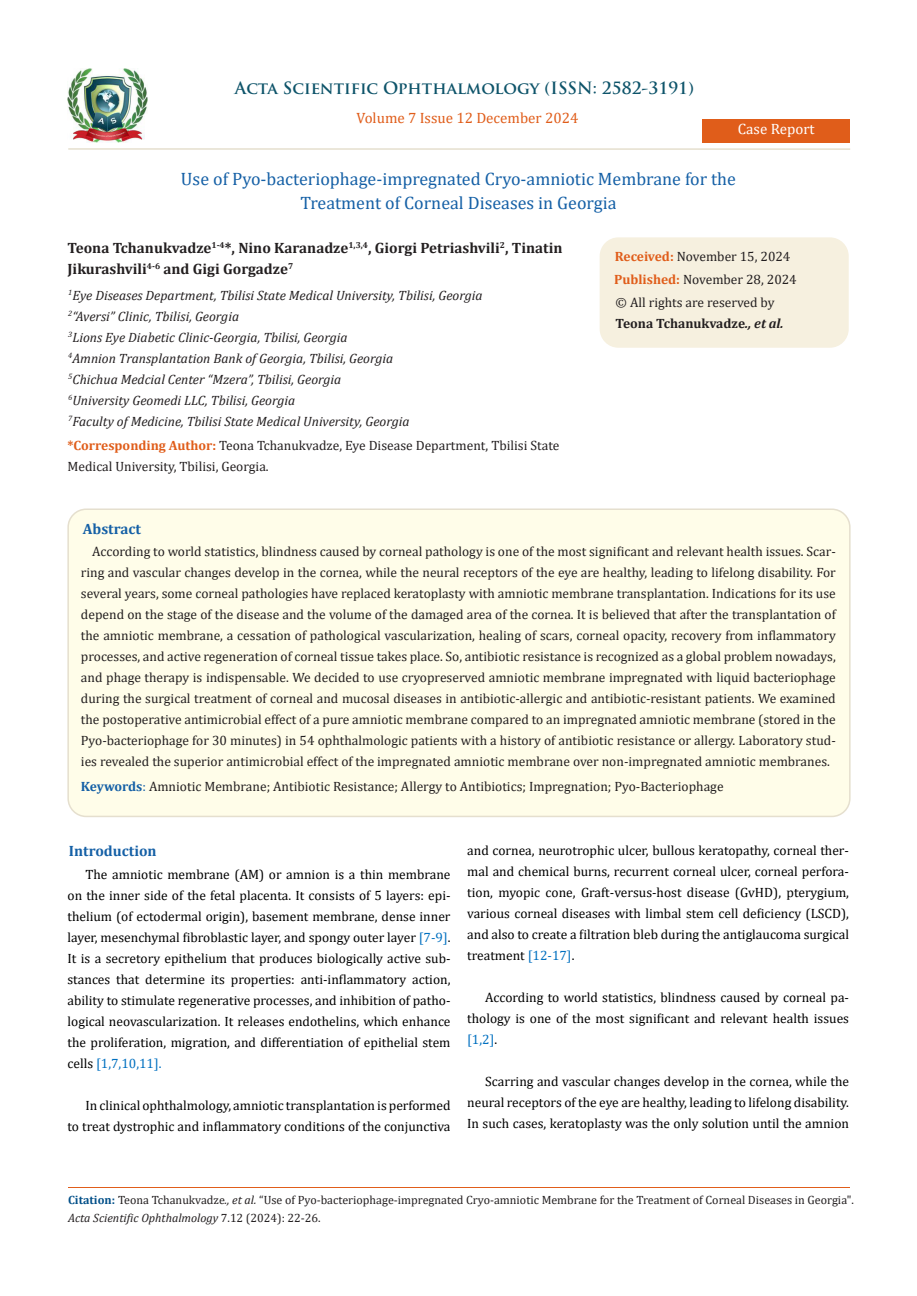
<style>
.page{position:relative;width:917px;height:1296px;background:#fff}
.page>*{position:absolute;margin:0;border:0;box-sizing:border-box;transform-origin:0 0}
.t1{font:18px/24px "Cambria";color:#1560a6;text-align:center}
.t2{font:700 16.5px "Trajan Pro";color:#0e546a}
.t3{font:700 15px/21px "Cambria";color:#231f20}
.t4{font:15px "Cambria";color:#e05d1a}
.t5{font:700 15px "Cambria";color:#1560a6}
.t6{font:15px "Cambria";color:#fff}
.t7{font:13.5px/21px "Cambria";color:#231f20}
.t8{font:13.5px/21px "Cambria";color:#000;text-align:justify}
.t9{font:italic 13.5px "Cambria";color:#231f20}
.t10{font:12px/18px "Cambria";color:#231f20}
.s1{font-weight:700;color:#e05d1a}
.s2{font-weight:700}
.s3{font-weight:700;font-style:italic}
.s4{font-weight:700;color:#1560a6}
.s5{color:#1560a6}
.s6{color:#0070c0}
.s7{font-weight:700;color:#035089}
.s8{font-style:italic}
</style>
<div class="page">
<img style="left:67px;top:68px;width:81px;height:74px">
<div style="left:702px;top:119px;width:148px;height:23px;background:#e05d1a"></div>
<div style="left:600px;top:238px;width:248px;height:109px;background:#f6f0df;border-radius:18px"></div>
<div style="left:599px;top:237px;width:249px;height:111px;border:2px solid #f6f0df;border-radius:18px"></div>
<div style="left:68px;top:509px;width:781px;height:307px;background:#fffde9;border-radius:18px"></div>
<div style="left:67px;top:508px;width:783px;height:309px;border:2px solid #e5dfce;border-radius:18px"></div>
<hr style="left:68px;top:1187px;width:782px;height:1px;background:#e05d1a">
<hr style="left:68px;top:148px;width:782px;height:2px;background:#e5dfce">
<p class="t2" style="left:235px;top:77px;width:461px">Acta Scientific Ophthalmology (ISSN: 2582-3191)</p>
<p class="t4" style="left:356px;top:109px;width:223px">Volume 7 Issue 12 December 2024</p>
<p class="t6" style="left:737px;top:120px;width:78px">Case Report</p>
<p class="t1" style="left:181px;top:166px;width:556px">Use of Pyo-bacteriophage-impregnated Cryo-amniotic Membrane for the<br>Treatment of Corneal Diseases in Georgia</p>
<p class="t3" style="left:67px;top:237px;width:496px">Teona Tchanukvadze<sup>1-4</sup>*, Nino Karanadze<sup>1,3,4</sup>, Giorgi Petriashvili<sup>2</sup>, Tinatin<br>Jikurashvili<sup>4-6</sup> and Gigi Gorgadze<sup>7</sup></p>
<p class="t9" style="left:68px;top:286px;width:416px"><sup>1</sup>Eye Diseases Department, Tbilisi State Medical University, Tbilisi, Georgia</p>
<p class="t9" style="left:68px;top:307px;width:172px"><sup>2</sup>“Aversi” Clinic, Tbilisi, Georgia</p>
<p class="t9" style="left:68px;top:328px;width:281px"><sup>3</sup>Lions Eye Diabetic Clinic-Georgia, Tbilisi, Georgia</p>
<p class="t9" style="left:68px;top:349px;width:326px"><sup>4</sup>Amnion Transplantation Bank of Georgia, Tbilisi, Georgia</p>
<p class="t9" style="left:68px;top:370px;width:274px"><sup>5</sup>Chichua Medcial Center “Mzera”, Tbilisi, Georgia</p>
<p class="t9" style="left:68px;top:391px;width:228px"><sup>6</sup>University Geomedi LLC, Tbilisi, Georgia</p>
<p class="t9" style="left:68px;top:412px;width:343px"><sup>7</sup>Faculty of Medicine, Tbilisi State Medical University, Georgia</p>
<p class="t7" style="left:67px;top:435px;width:493px"><span class="s1">*Corresponding Author:</span> Teona Tchanukvadze, Eye Disease Department, Tbilisi State<br>Medical University, Tbilisi, Georgia.</p>
<p class="t7" style="left:614px;top:246px;width:177px"><span class="s1">Received:</span> November 15, 2024</p>
<p class="t7" style="left:614px;top:269px;width:184px"><span class="s1">Published:</span> November 28, 2024</p>
<p class="t7" style="left:615px;top:292px;width:169px">© All rights are reserved by<br><span class="s2">Teona Tchanukvadze</span><span class="s3">., et al.</span></p>
<p class="t5" style="left:83px;top:518px;width:60px">Abstract</p>
<p class="t7" style="left:81px;top:540px;width:756px;text-align:justify;text-indent:11px">According to world statistics, blindness caused by corneal pathology is one of the most significant and relevant health issues. Scar&shy;ring and vascular changes develop in the cornea, while the neural receptors of the eye are healthy, leading to lifelong disability. For several years, some corneal pathologies have replaced keratoplasty with amniotic membrane transplantation. Indications for its use depend on the stage of the disease and the volume of the damaged area of the cornea. It is believed that after the transplantation of the amniotic membrane, a cessation of pathological vascularization, healing of scars, corneal opacity, recovery from inflammatory processes, and active regeneration of corneal tissue takes place. So, antibiotic resistance is recognized as a global problem nowadays, and phage therapy is indispensable. We decided to use cryopreserved amniotic membrane impregnated with liquid bacteriophage during the surgical treatment of corneal and mucosal diseases in antibiotic-allergic and antibiotic-resistant patients. We examined the postoperative antimicrobial effect of a pure amniotic membrane compared to an impregnated amniotic membrane (stored in the Pyo-bacteriophage for 30 minutes) in 54 ophthalmologic patients with a history of antibiotic resistance or allergy. Laboratory stud&shy;ies revealed the superior antimicrobial effect of the impregnated amniotic membrane over non-impregnated amniotic membranes.</p>
<p class="t7" style="left:81px;top:776px;width:644px"><span class="s4">Keywords</span><span class="s5">:</span> Amniotic Membrane; Antibiotic Resistance; Allergy to Antibiotics; Impregnation; Pyo-Bacteriophage</p>
<p class="t5" style="left:69px;top:840px;width:89px">Introduction</p>
<p class="t8" style="left:67px;top:864px;width:384px;text-indent:18px">The amniotic membrane (AM) or amnion is a thin membrane on the inner side of the fetal placenta. It consists of 5 layers: epi&shy;thelium (of ectodermal origin), basement membrane, dense inner layer, mesenchymal fibroblastic layer, and spongy outer layer <span class="s6">[7-9]</span>.<br>It is a secretory epithelium that produces biologically active sub&shy;stances that determine its properties: anti-inflammatory action, ability to stimulate regenerative processes, and inhibition of patho&shy;logical neovascularization. It releases endothelins, which enhance the proliferation, migration, and differentiation of epithelial stem cells <span class="s6">[1,7,10,11].</span></p>
<p class="t8" style="left:67px;top:1095px;width:384px;text-align:right">In clinical ophthalmology, amniotic transplantation is performed<br>to treat dystrophic and inflammatory conditions of the conjunctiva</p>
<p class="t8" style="left:467px;top:840px;width:383px">and cornea, neurotrophic ulcer, bullous keratopathy, corneal ther&shy;mal and chemical burns, recurrent corneal ulcer, corneal perfora&shy;tion, myopic cone, Graft-versus-host disease (GvHD), pterygium, various corneal diseases with limbal stem cell deficiency (LSCD), and also to create a filtration bleb during the antiglaucoma surgical treatment <span class="s6">[12-17]</span>.</p>
<p class="t8" style="left:467px;top:987px;width:383px;text-indent:18px">According to world statistics, blindness caused by corneal pa&shy;thology is one of the most significant and relevant health issues <span class="s6">[1,2]</span>.</p>
<p class="t8" style="left:467px;top:1071px;width:383px;text-indent:18px">Scarring and vascular changes develop in the cornea, while the neural receptors of the eye are healthy, leading to lifelong disability.<br>In such cases, keratoplasty was the only solution until the amnion</p>
<p class="t10" style="left:68px;top:1191px;width:787px"><span class="s7">Citation:</span> Teona Tchanukvadze<span class="s8">., et al.</span> “Use of Pyo-bacteriophage-impregnated Cryo-amniotic Membrane for the Treatment of Corneal Diseases in Georgia".<br><span class="s8">Acta Scientific Ophthalmology</span> 7.12 (2024): 22-26.</p>
</div>
